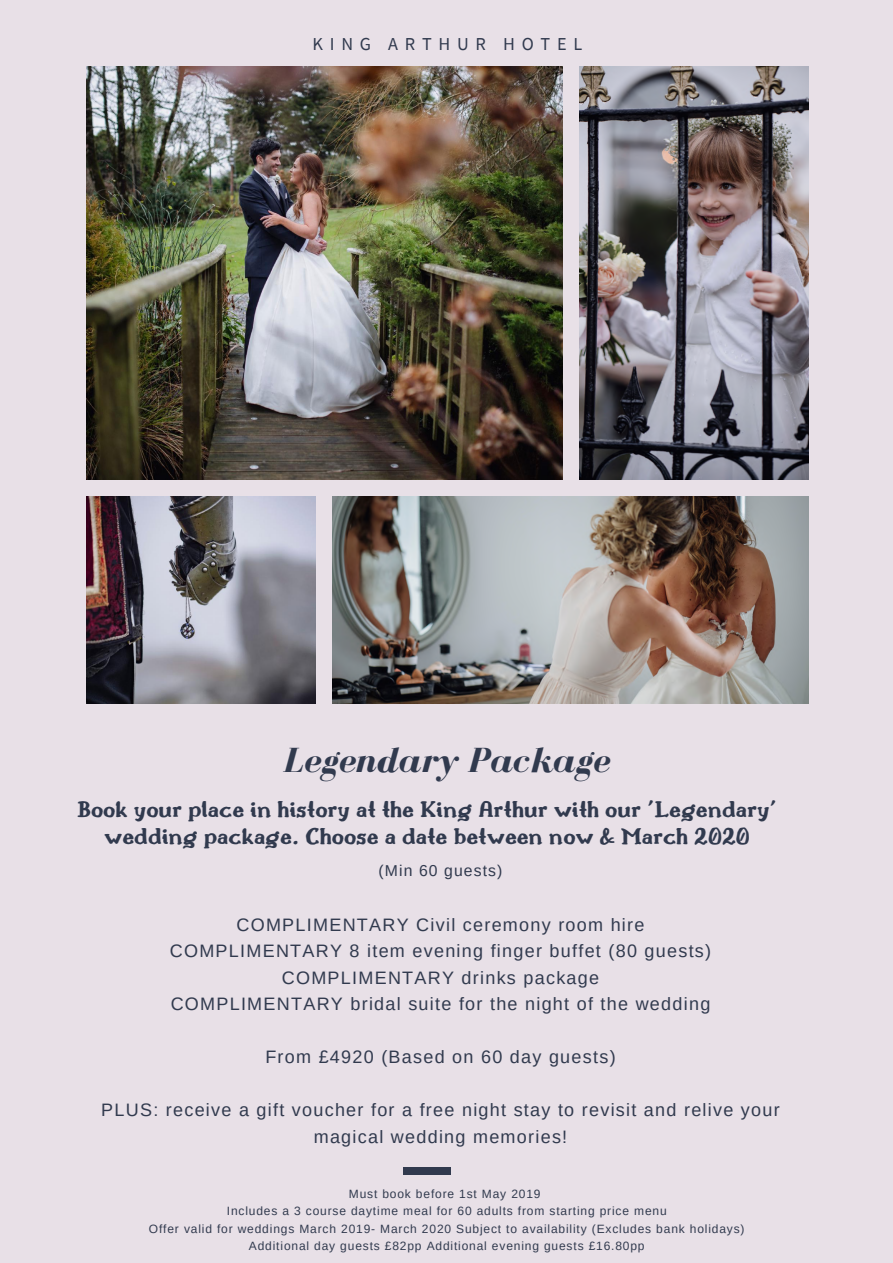
<style>
.page{position:relative;width:893px;height:1263px;background:#e8e0e7}
.page>*{position:absolute;margin:0;border:0;box-sizing:border-box;transform-origin:0 0}
.t1{font:italic 700 36px "Bodoni FLF";color:#313a4e}
.t2{font:700 24px/27.6px "Drukaatie Burti";color:#313a4e;text-align:center}
.t3{font:18.23px "Source Sans Pro";letter-spacing:.37em;color:#313a4e}
.t4{font:18px/26.5px "Arimo";letter-spacing:.07em;color:#313a4e;text-align:center}
.t5{font:15.75px "Arimo";letter-spacing:.07em;color:#313a4e}
.t6{font:12px/17.5px "Arimo";letter-spacing:.07em;color:#313a4e;text-align:center}
</style>
<div class="page">
<img style="left:333px;top:497px;width:475px;height:207px">
<img style="left:579px;top:66px;width:229px;height:414px">
<img style="left:86px;top:497px;width:230px;height:207px">
<img style="left:86px;top:66px;width:476px;height:414px">
<div style="left:403px;top:1168px;width:47px;height:7px;background:#313a4e"></div>
<p class="t3" style="left:312px;top:32px;width:271px">KING ARTHUR HOTEL</p>
<h1 class="t1" style="left:283px;top:741px;width:328px">Legendary Package</h1>
<h2 class="t2" style="left:77px;top:795px;width:701px">Book your place in history at the King Arthur with our 'Legendary' wedding package. Choose a date between now &amp; March 2020</h2>
<p class="t5" style="left:378px;top:862px;width:126px">(Min 60 guests)</p>
<p class="t4" style="left:170px;top:911px;width:543px">COMPLIMENTARY Civil ceremony room hire COMPLIMENTARY 8 item evening finger buffet (80 guests)<br>COMPLIMENTARY drinks package<br>COMPLIMENTARY bridal suite for the night of the wedding</p>
<p class="t4" style="left:265px;top:1044px;width:352px">From £4920 (Based on 60 day guests)</p>
<p class="t4" style="left:101px;top:1097px;width:680px">PLUS: receive a gift voucher for a free night stay to revisit and relive your magical wedding memories!</p>
<p class="t6" style="left:149px;top:1185px;width:597px">Must book before 1st May 2019<br>Includes a 3 course daytime meal for 60 adults from starting price menu<br>Offer valid for weddings March 2019- March 2020 Subject to availability (Excludes bank holidays)<br>Additional day guests £82pp Additional evening guests £16.80pp</p>
</div>
